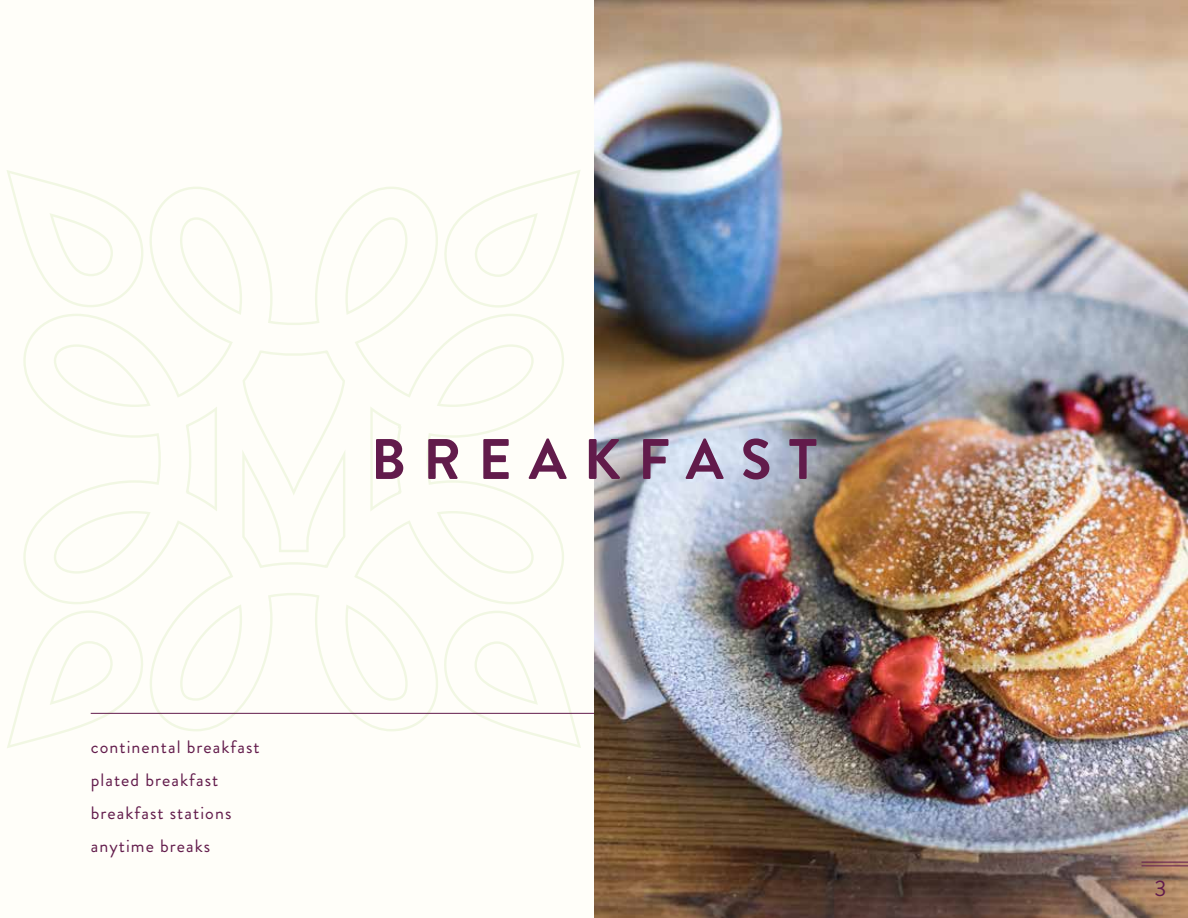
<style>
.page{position:relative;width:1188px;height:918px;background:#fffef9}
.page>*{position:absolute;margin:0;border:0;box-sizing:border-box;transform-origin:0 0}
.t1{font:700 57px "Brandon Grotesque";letter-spacing:.3em;color:#621b4b}
.t2{font:22.5px "Brandon Grotesque";color:#621b4b}
.t3{font:18px/33px "Brandon Grotesque";letter-spacing:.06em;color:#621b4b}
</style>
<div class="page">
<img style="left:594px;top:0;width:594px;height:918px">
<svg style="left:7px;top:170px;width:574px;height:578px"></svg>
<hr style="left:91px;top:713px;width:503px;height:1px;background:#621b4b">
<hr style="left:1142px;top:862px;width:46px;height:1px;background:#621b4b">
<hr style="left:1142px;top:865px;width:46px;height:1px;background:#621b4b">
<p class="t3" style="left:91px;top:730px;width:170px">continental breakfast plated breakfast breakfast stations anytime breaks</p>
<h1 class="t1" style="left:371px;top:419px;width:448px">BREAKFAST</h1>
<p class="t2" style="left:1154px;top:872px;width:13px">3</p>
</div>
